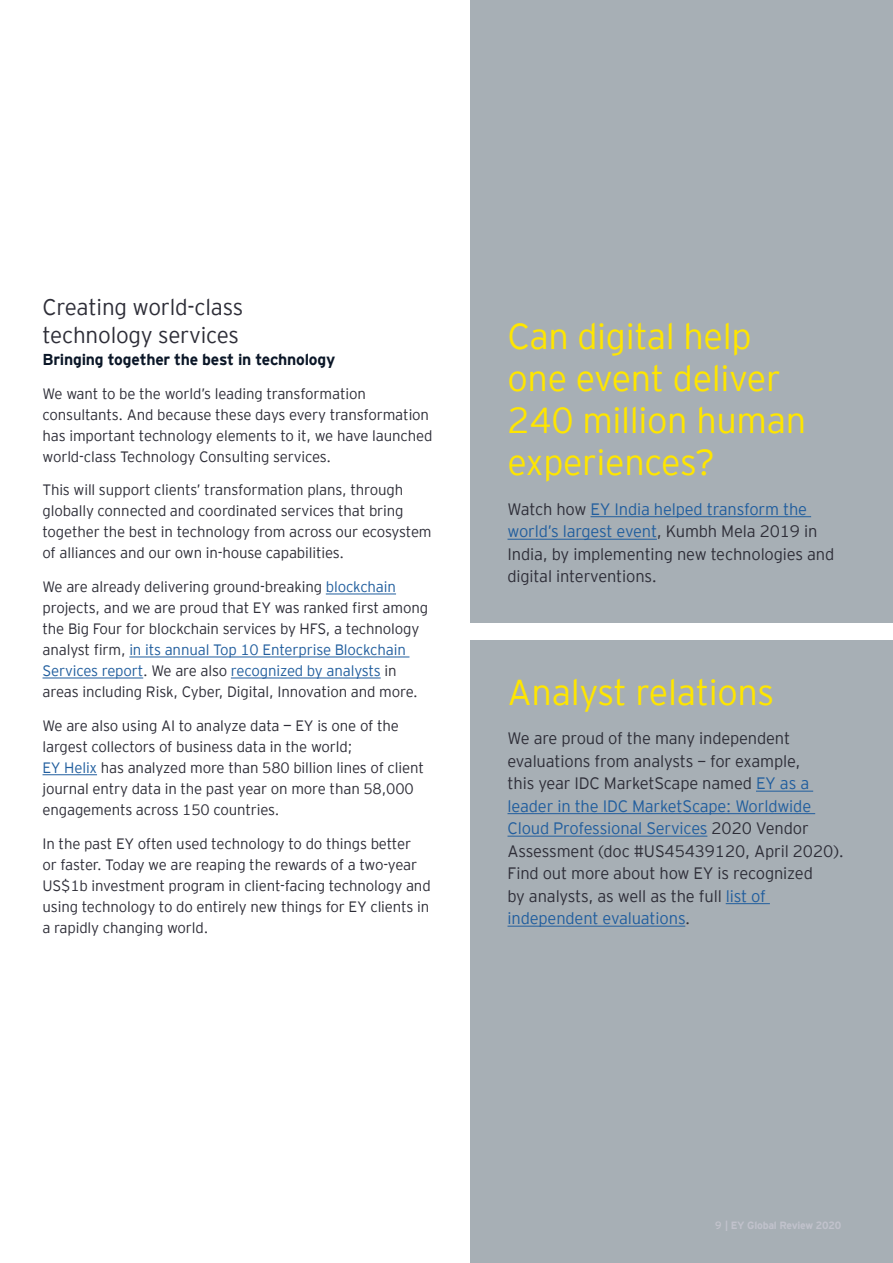
<style>
.page{position:relative;width:893px;height:1263px;background:#fff}
.page>*{position:absolute;margin:0;border:0;box-sizing:border-box;transform-origin:0 0}
.t1{font:300 36px/42px "EY Interstate";letter-spacing:-.01em;color:#ffe600}
.t2{font:300 22.5px/28.5px "EY Interstate";letter-spacing:-.01em;color:#2e2e38}
.t3{font:300 16.5px/22.5px "EY Interstate";letter-spacing:-.01em;color:#2e2e38}
.t4{font:700 15.75px "EY Interstate";letter-spacing:-.015em;color:#0a1627}
.t5{font:300 15px/21px "EY Interstate";letter-spacing:-.01em;color:#2e2e38}
.t6{font:700 10.5px "EY Interstate";letter-spacing:-.02em;color:#c1c2cc}
.s1{color:#215e9e}
.s2{font-size:15px}
.s3{font-weight:400;color:#c4c4cd}
</style>
<div class="page">
<div style="left:471px;top:0;width:422px;height:623px;background:#a7afb5"></div>
<div style="left:471px;top:640px;width:422px;height:623px;background:#a7afb5"></div>
<hr style="left:326px;top:594px;width:70px;height:1px;background:#215e9e">
<hr style="left:129px;top:657px;width:280px;height:1px;background:#215e9e">
<hr style="left:43px;top:678px;width:100px;height:1px;background:#215e9e">
<hr style="left:231px;top:678px;width:150px;height:1px;background:#215e9e">
<hr style="left:43px;top:774px;width:54px;height:1px;background:#215e9e">
<hr style="left:590px;top:516px;width:221px;height:1px;background:#215e9e">
<hr style="left:507px;top:539px;width:150px;height:1px;background:#215e9e">
<hr style="left:756px;top:791px;width:57px;height:1px;background:#215e9e">
<hr style="left:507px;top:813px;width:308px;height:1px;background:#215e9e">
<hr style="left:507px;top:836px;width:200px;height:1px;background:#215e9e">
<hr style="left:726px;top:903px;width:44px;height:1px;background:#215e9e">
<hr style="left:507px;top:926px;width:178px;height:1px;background:#215e9e">
<h2 class="t2" style="left:43px;top:291px;width:202px">Creating world-class technology services</h2>
<p class="t4" style="left:43px;top:348px;width:294px">Bringing together the best in technology</p>
<p class="t5" style="left:43px;top:382px;width:391px">We want to be the world’s leading transformation consultants. And because these days every transformation has important technology elements to it, we have launched world-class Technology Consulting services.</p>
<p class="t5" style="left:43px;top:479px;width:391px">This will support clients’ transformation plans, through globally connected and coordinated services that bring together the best in technology from across our ecosystem of alliances and our own in-house capabilities.</p>
<p class="t5" style="left:43px;top:575px;width:387px">We are already delivering ground-breaking <span class="s1">blockchain </span>projects, and we are proud that EY was ranked first among the Big Four for blockchain services by HFS, a technology analyst firm, <span class="s1">in its annual Top 10 Enterprise Blockchain Services report</span>. We are also <span class="s1">recognized by analysts</span> in areas including Risk, Cyber, Digital, Innovation and more.</p>
<p class="t5" style="left:43px;top:714px;width:383px">We are also using AI to analyze data — EY is one of the largest collectors of business data in the world;<br><span class="s1">EY Helix</span> has analyzed more than 580 billion lines of client journal entry data in the past year on more than 58,000 engagements across 150 countries.</p>
<p class="t5" style="left:43px;top:832px;width:390px">In the past EY often used technology to do things better<br>or faster. Today we are reaping the rewards of a two-year US$1b investment program in client-facing technology and using technology to do entirely new things for EY clients in a rapidly changing world.</p>
<h1 class="t1" style="left:507px;top:313px;width:300px">Can digital help one event deliver<br>240 million human experiences?</h1>
<p class="t3" style="left:507px;top:497px;width:328px">Watch how <span class="s1">EY India helped transform the world’s largest event</span>, Kumbh Mela 2019 in India, by implementing new technologies and digital interventions.</p>
<h1 class="t1" style="left:507px;top:669px;width:268px">Analyst relations</h1>
<p class="t3" style="left:507px;top:726px;width:338px">We are proud of the many independent evaluations from analysts <span class="s2">—</span> for example,<br>this year IDC MarketScape named <span class="s1">EY as a leader in the IDC MarketScape: Worldwide Cloud Professional Services</span> 2020 Vendor Assessment (doc #US45439120, April 2020).<br>Find out more about how EY is recognized<br>by analysts, as well as the full <span class="s1">list of independent evaluations</span>.</p>
<p class="t6" style="left:715px;top:1217px;width:128px"><span class="s3">9</span> | EY Global Review 2020</p>
</div>
